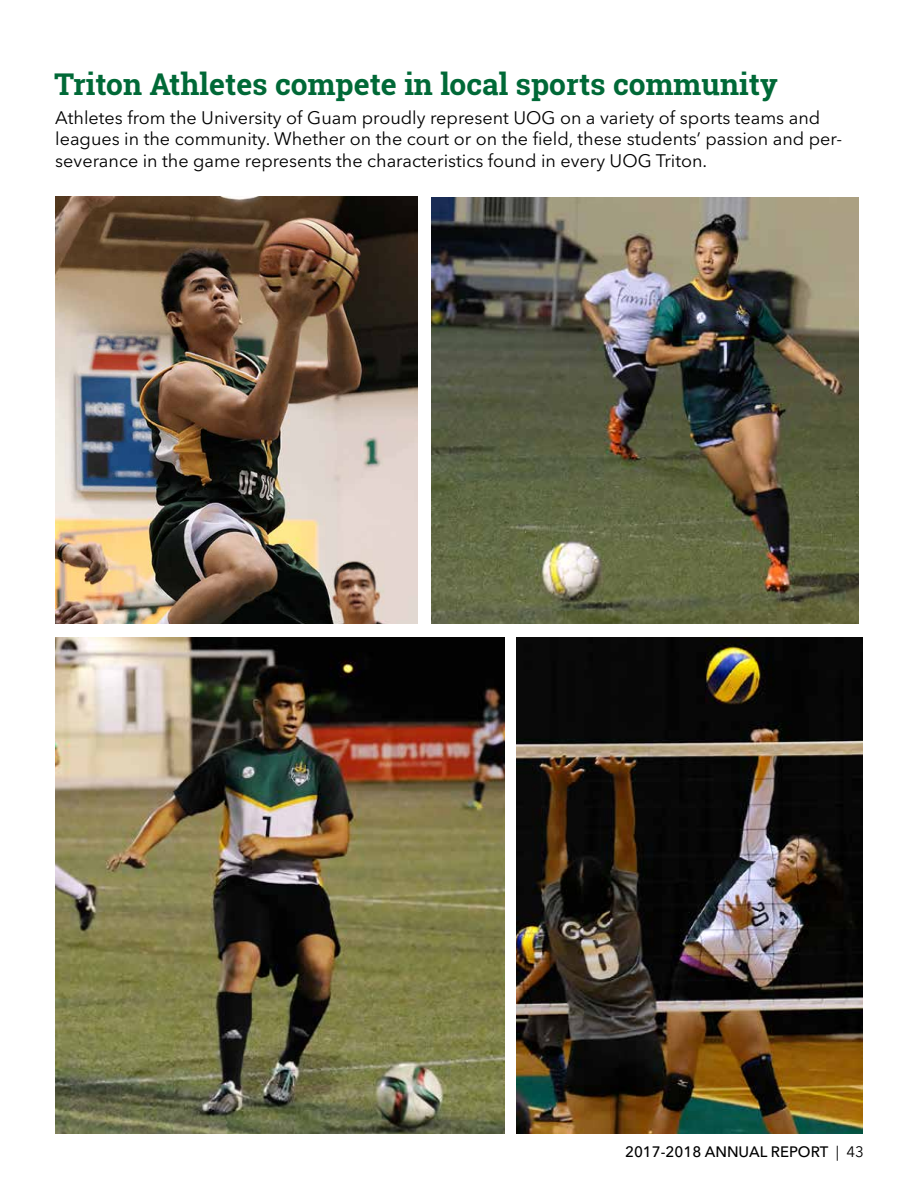
<style>
.page{position:relative;width:918px;height:1188px;background:#fff}
.page>*{position:absolute;margin:0;border:0;box-sizing:border-box;transform-origin:0 0}
.t1{font:700 30px "Roboto Slab";color:#006937}
.t2{font:18px/21.6px "Avenir Next LT Pro";color:#000}
.t3{font:500 15px "Avenir Next LT Pro";color:#000}
.s1{font-weight:400}
</style>
<div class="page">
<img style="left:432px;top:198px;width:427px;height:426px">
<img style="left:55px;top:197px;width:363px;height:427px">
<img style="left:55px;top:637px;width:449px;height:497px">
<img style="left:517px;top:637px;width:346px;height:497px">
<h1 class="t1" style="left:54px;top:64px;width:725px">Triton Athletes compete in local sports community</h1>
<p class="t2" style="left:55px;top:107px;width:789px">Athletes from the University of Guam proudly represent UOG on a variety of sports teams and leagues in the community. Whether on the court or on the field, these students’ passion and per&shy;severance in the game represents the characteristics found in every UOG Triton.</p>
<p class="t3" style="left:625px;top:1143px;width:240px">2017-2018 ANNUAL REPORT <span class="s1">| 43</span></p>
</div>
